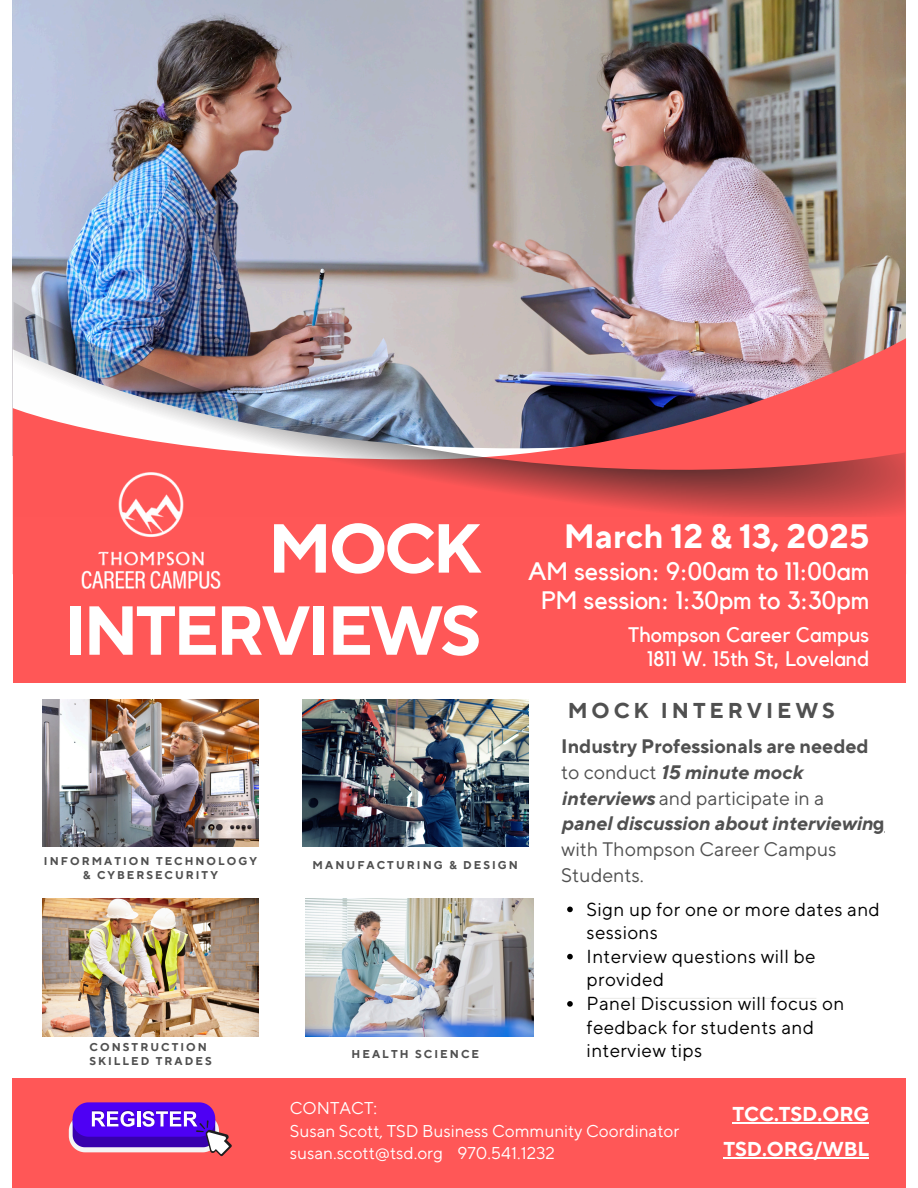
<style>
.page{position:relative;width:918px;height:1188px;background:#fff}
.page>*{position:absolute;margin:0;border:0;box-sizing:border-box;transform-origin:0 0}
.t1{font:700 69.15px/82.2px "TT Norms Pro";letter-spacing:-.05em;color:#fff;text-align:right}
.t2{font:700 33.6px "TT Norms Pro";color:#fff}
.t3{font:25.2px/29.2px "Kollektif";color:#fff;text-align:center}
.t4{font:700 21.45px "TT Norms Pro";letter-spacing:.185em;color:#505050}
.t5{font:21px/24.8px "Kollektif";color:#fff;text-align:right}
.t6{font:700 19.95px "TT Norms Pro";color:#fff}
.t7{font:italic 700 19.5px/25.8px "TT Norms Pro";color:#505050}
.t8{font:19.5px/25.8px "TT Norms Pro";color:#505050}
.t9{font:18.75px/23.7px "TT Norms Pro";letter-spacing:.02em;color:#000}
.t10{font:16.95px/22.5px "TT Norms Pro";color:#fff}
.t11{font:700 11.4px "TT Norms Pro";letter-spacing:.185em;color:#505050}
.t12{font:700 11.25px/14.1px "TT Norms Pro";letter-spacing:.185em;color:#505050;text-align:center}
.s1{font-style:normal}
.s2{font-weight:400;font-style:normal}
</style>
<div class="page">
<img style="left:42px;top:699px;width:216px;height:148px">
<img style="left:42px;top:898px;width:216px;height:138px">
<img style="left:302px;top:699px;width:226px;height:148px">
<img style="left:306px;top:898px;width:227px;height:138px">
<img style="left:12px;top:0;width:894px;height:456px">
<div style="left:13px;top:483px;width:892px;height:200px;background:#ff5757"></div>
<div style="left:12px;top:1078px;width:894px;height:110px;background:#ff5757"></div>
<img style="left:14px;top:302px;width:891px;height:215px">
<hr style="left:600px;top:998px;width:216px;height:1px;background:#ecece9">
<img style="left:69px;top:456px;width:163px;height:133px">
<svg style="left:69px;top:1102px;width:163px;height:54px"></svg>
<svg style="left:567px;top:907px;width:6px;height:5px"></svg>
<svg style="left:567px;top:954px;width:6px;height:5px"></svg>
<svg style="left:567px;top:1001px;width:6px;height:6px"></svg>
<hr style="left:732px;top:1122px;width:137px;height:2px;background:#fff">
<hr style="left:723px;top:1157px;width:146px;height:1px;background:#fff">
<p class="t1" style="left:64px;top:510px;width:419px">MOCK<br>INTERVIEWS</p>
<h3 class="t2" style="left:564px;top:516px;width:307px">March 12 &amp; 13, 2025</h3>
<p class="t3" style="left:528px;top:558px;width:343px">AM session: 9:00am to 11:00am<br>PM session: 1:30pm to 3:30pm</p>
<p class="t5" style="left:629px;top:623px;width:242px">Thompson Career Campus<br>1811 W. 15th St, Loveland</p>
<p class="t12" style="left:44px;top:855px;width:215px">INFORMATION TECHNOLOGY &amp; CYBERSECURITY</p>
<p class="t12" style="left:90px;top:1040px;width:119px">CONSTRUCTION</p>
<h2 class="t12" style="left:89px;top:1054px;width:124px">SKILLED TRADES</h2>
<p class="t12" style="left:313px;top:859px;width:207px">MANUFACTURING &amp; DESIGN</p>
<h1 class="t11" style="left:352px;top:1047px;width:129px">HEALTH SCIENCE</h1>
<p class="t4" style="left:568px;top:697px;width:269px">MOCK INTERVIEWS</p>
<h5 class="t7" style="left:561px;top:734px;width:325px"><span class="s1">Industry Professionals are needed </span><span class="s2">to conduct</span> 15 minute mock interviews <span class="s2">and participate in a<br></span>panel discussion about interviewin<span class="s1">g</span></h5>
<p class="t8" style="left:561px;top:837px;width:277px">with Thompson Career Campus<br>Students.</p>
<h4 class="t9" style="left:587px;top:898px;width:295px">Sign up for one or more dates and sessions</h4>
<h5 class="t9" style="left:587px;top:945px;width:230px">Interview questions will be provided</h5>
<p class="t9" style="left:587px;top:992px;width:259px">Panel Discussion will focus on feedback for students and interview tips</p>
<p class="t10" style="left:290px;top:1098px;width:391px">CONTACT:<br>Susan Scott, TSD Business Community Coordinator susan.scott@tsd.org 970.541.1232</p>
<p class="t6" style="left:732px;top:1102px;width:138px">TCC.TSD.ORG</p>
<p class="t6" style="left:723px;top:1137px;width:147px">TSD.ORG/WBL</p>
</div>
